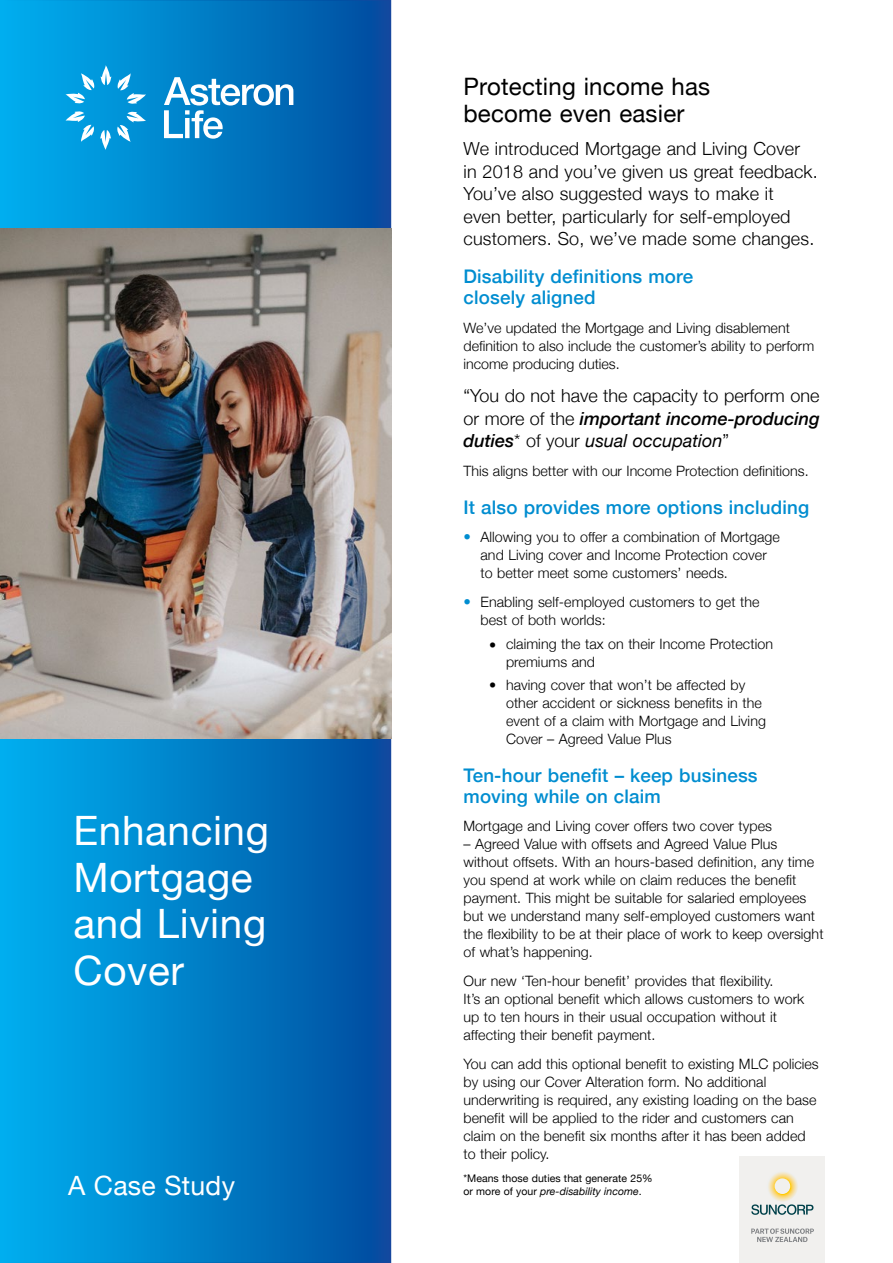
<style>
.page{position:relative;width:893px;height:1263px;background:#fff}
.page>*{position:absolute;margin:0;border:0;box-sizing:border-box;transform-origin:0 0}
.AS_A4_Cover_Heading{font:40.5px/46.5px "Helvetica Neue";letter-spacing:.015em;color:#fff}
.AS_A4_Body_Copy_Leve{font:26.55px "Helvetica Neue";letter-spacing:.01em;color:#fff}
.AS_A4_Heading_Level{font:24px/27px "Helvetica Neue";letter-spacing:.01em;color:#000}
.AS_A4_Heading_Level-2{font:500 18.75px/21px "Helvetica Neue";letter-spacing:.01em;color:#008dd0}
.Body_intro_large{font:300 18px/22.5px "Helvetica Neue";letter-spacing:.01em;color:#000}
.AS_A4_Body_Copy_Leve-2{font:300 14.25px/18px "Helvetica Neue";letter-spacing:.005em;color:#000}
.AS_A4_Body_Copy_Leve-3{font:10.5px/13.5px "Helvetica Neue";letter-spacing:.005em;color:#000}
.s1{font-weight:500;font-style:italic}
.s2{font-weight:400;font-style:italic}
.s3{font-size:15px;color:#008dd0}
.s4{font-style:italic}
</style>
<div class="page">
<div style="left:0;top:0;width:390px;height:1263px;background:linear-gradient(to right,#00b1f0,#034d9e)"></div>
<svg style="left:65px;top:65px;width:228px;height:85px;background:#2897d3"></svg>
<div style="left:740px;top:1156px;width:85px;height:107px;background:#f1f0ee"></div>
<svg style="left:751px;top:1228px;width:63px;height:14px"></svg>
<svg style="left:751px;top:1204px;width:62px;height:11px"></svg>
<img style="left:0;top:229px;width:391px;height:509px">
<p class="AS_A4_Cover_Heading" style="left:74px;top:810px;width:197px">Enhancing<br>Mortgage and Living<br>Cover</p>
<p class="AS_A4_Body_Copy_Leve" style="left:68px;top:1166px;width:168px">A Case Study</p>
<p class="AS_A4_Heading_Level" style="left:463px;top:74px;width:248px">Protecting income has become even easier</p>
<p class="Body_intro_large" style="left:463px;top:136px;width:356px">We introduced Mortgage and Living Cover in 2018 and you’ve given us great feedback.<br>You’ve also suggested ways to make it<br>even better, particularly for self-employed customers. So, we’ve made some changes.</p>
<p class="AS_A4_Heading_Level-2" style="left:463px;top:265px;width:231px">Disability definitions more closely aligned</p>
<p class="AS_A4_Body_Copy_Leve-2" style="left:463px;top:318px;width:352px">We’ve updated the Mortgage and Living disablement definition to also include the customer’s ability to perform income producing duties.</p>
<p class="Body_intro_large" style="left:463px;top:383px;width:358px;text-align:justify">“You do not have the capacity to perform one or more of the <span class="s1">important income-producing duties</span>* of your <span class="s2">usual occupation</span>”</p>
<p class="AS_A4_Body_Copy_Leve-2" style="left:463px;top:461px;width:347px">This aligns better with our Income Protection definitions.</p>
<p class="AS_A4_Heading_Level-2" style="left:463px;top:495px;width:347px">It also provides more options including</p>
<p class="AS_A4_Body_Copy_Leve-2" style="left:480px;top:527px;width:301px;text-indent:-17px"><span class="s3">•</span> Allowing you to offer a combination of Mortgage and Living cover and Income Protection cover to better meet some customers’ needs.</p>
<p class="AS_A4_Body_Copy_Leve-2" style="left:480px;top:592px;width:280px;text-indent:-17px"><span class="s3">•</span> Enabling self-employed customers to get the best of both worlds:</p>
<p class="AS_A4_Body_Copy_Leve-2" style="left:506px;top:634px;width:268px;text-indent:-17px">• claiming the tax on their Income Protection premiums and</p>
<p class="AS_A4_Body_Copy_Leve-2" style="left:506px;top:674px;width:261px;text-indent:-17px">• having cover that won’t be affected by other accident or sickness benefits in the event of a claim with Mortgage and Living Cover – Agreed Value Plus</p>
<p class="AS_A4_Heading_Level-2" style="left:463px;top:763px;width:296px">Ten-hour benefit – keep business moving while on claim</p>
<p class="AS_A4_Body_Copy_Leve-2" style="left:463px;top:816px;width:310px">Mortgage and Living cover offers two cover types</p>
<p class="AS_A4_Body_Copy_Leve-2" style="left:463px;top:834px;width:362px">– Agreed Value with offsets and Agreed Value Plus without offsets. With an hours-based definition, any time you spend at work while on claim reduces the benefit payment. This might be suitable for salaried employees but we understand many self-employed customers want the flexibility to be at their place of work to keep oversight of what’s happening.</p>
<p class="AS_A4_Body_Copy_Leve-2" style="left:463px;top:971px;width:342px">Our new ‘Ten-hour benefit’ provides that flexibility.<br>It’s an optional benefit which allows customers to work up to ten hours in their usual occupation without it affecting their benefit payment.</p>
<p class="AS_A4_Body_Copy_Leve-2" style="left:463px;top:1053px;width:357px">You can add this optional benefit to existing MLC policies by using our Cover Alteration form. No additional underwriting is required, any existing loading on the base benefit will be applied to the rider and customers can claim on the benefit six months after it has been added to their policy.</p>
<p class="AS_A4_Body_Copy_Leve-3" style="left:463px;top:1172px;width:191px">*Means those duties that generate 25% or more of your <span class="s4">pre-disability income</span>.</p>
</div>
